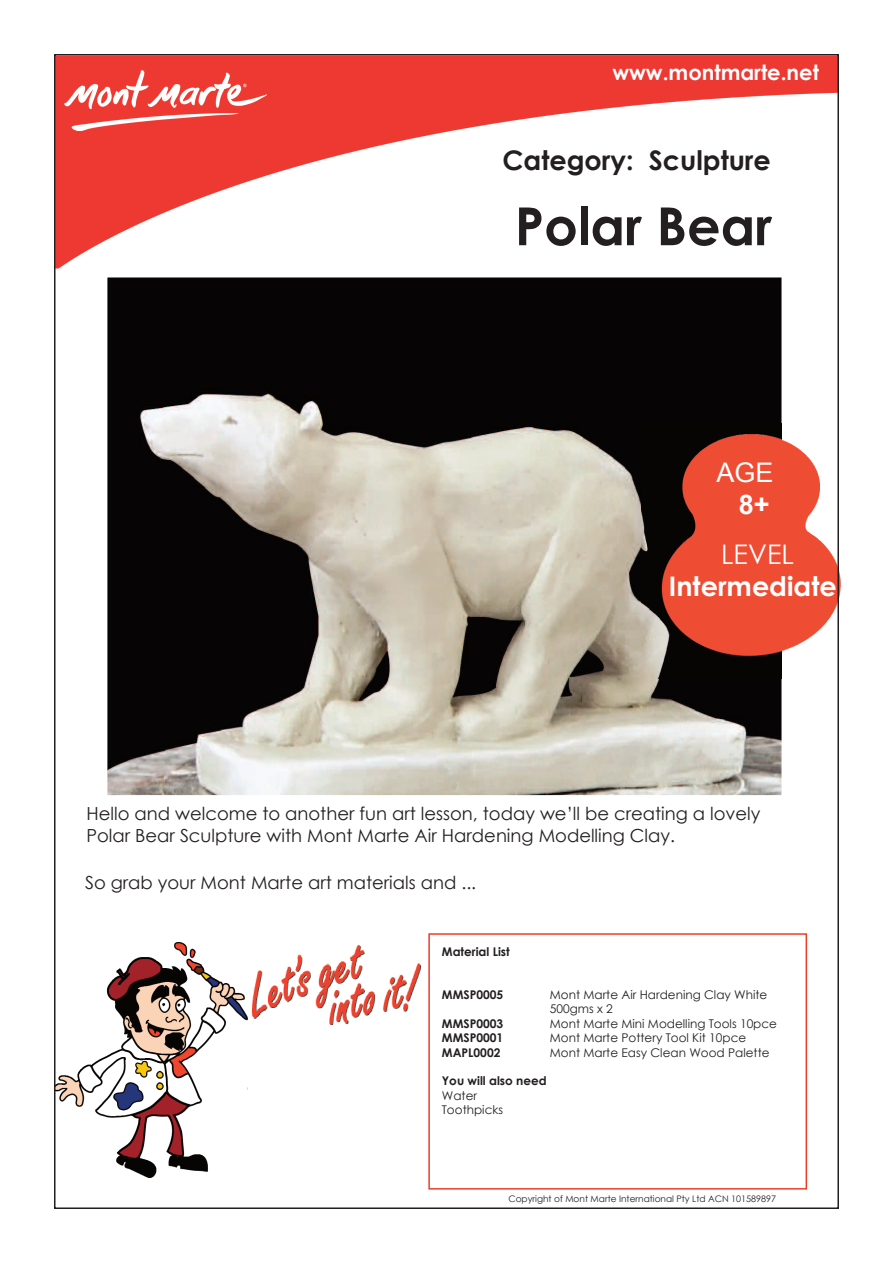
<style>
.page{position:relative;width:893px;height:1263px;background:#fff}
.page>*{position:absolute;margin:0;border:0;box-sizing:border-box;transform-origin:0 0}
.t1{font:700 52.5px "Century Gothic";color:#231f20}
.t2{font:700 27px "Century Gothic";color:#231f20}
.t3{font:700 27px "Century Gothic";color:#fff}
.t4{font:27px "Century Gothic";color:#fff}
.t5{font:27px "Arial";color:#fff}
.t6{font:700 27px "Arial";color:#fff}
.t7{font:700 21px "Century Gothic";color:#fff}
.t8{font:18px/21.6px "Century Gothic";color:#231f20}
.t9{font:12px/14.4px "Century Gothic";color:#231f20}
.t10{font:700 12px "Century Gothic";color:#231f20}
.t11{font:9px "Century Gothic";color:#231f20}
</style>
<div class="page">
<img style="left:57px;top:57px;width:779px;height:212px">
<div style="left:428px;top:933px;width:379px;height:256px;border:2px solid #ef3c25"></div>
<img style="left:107px;top:277px;width:674px;height:518px">
<img style="left:642px;top:423px;width:199px;height:255px">
<img style="left:253px;top:946px;width:167px;height:79px">
<img style="left:65px;top:70px;width:201px;height:60px">
<img style="left:57px;top:942px;width:190px;height:236px">
<p class="t7" style="left:612px;top:58px;width:208px">www.montmarte.net</p>
<h2 class="t2" style="left:502px;top:143px;width:270px">Category: Sculpture</h2>
<h1 class="t1" style="left:515px;top:192px;width:259px">Polar Bear</h1>
<h2 class="t5" style="left:716px;top:457px;width:59px">AGE</h2>
<h2 class="t6" style="left:739px;top:490px;width:32px">8+</h2>
<h2 class="t4" style="left:721px;top:536px;width:74px">LEVEL</h2>
<h2 class="t3" style="left:669px;top:569px;width:169px">Intermediate</h2>
<p class="t8" style="left:87px;top:802px;width:675px">Hello and welcome to another fun art lesson, today we’ll be creating a lovely<br>Polar Bear Sculpture with Mont Marte Air Hardening Modelling Clay.</p>
<p class="t8" style="left:85px;top:871px;width:393px">So grab your Mont Marte art materials and ...</p>
<p class="t10" style="left:442px;top:944px;width:69px">Material List</p>
<p class="t10" style="left:442px;top:987px;width:63px">MMSP0005</p>
<p class="t9" style="left:550px;top:987px;width:219px">Mont Marte Air Hardening Clay White<br>500gms x 2</p>
<p class="t10" style="left:442px;top:1016px;width:63px">MMSP0003</p>
<p class="t9" style="left:550px;top:1016px;width:229px">Mont Marte Mini Modelling Tools 10pce</p>
<p class="t10" style="left:442px;top:1030px;width:63px">MMSP0001</p>
<p class="t9" style="left:550px;top:1030px;width:198px">Mont Marte Pottery Tool Kit 10pce</p>
<p class="t10" style="left:442px;top:1044px;width:60px">MAPL0002</p>
<p class="t9" style="left:550px;top:1045px;width:221px">Mont Marte Easy Clean Wood Palette</p>
<p class="t10" style="left:442px;top:1073px;width:106px">You will also need</p>
<p class="t9" style="left:442px;top:1088px;width:63px">Water<br>Toothpicks</p>
<p class="t11" style="left:508px;top:1193px;width:269px">Copyright of Mont Marte International Pty Ltd ACN 101589897</p>
</div>
